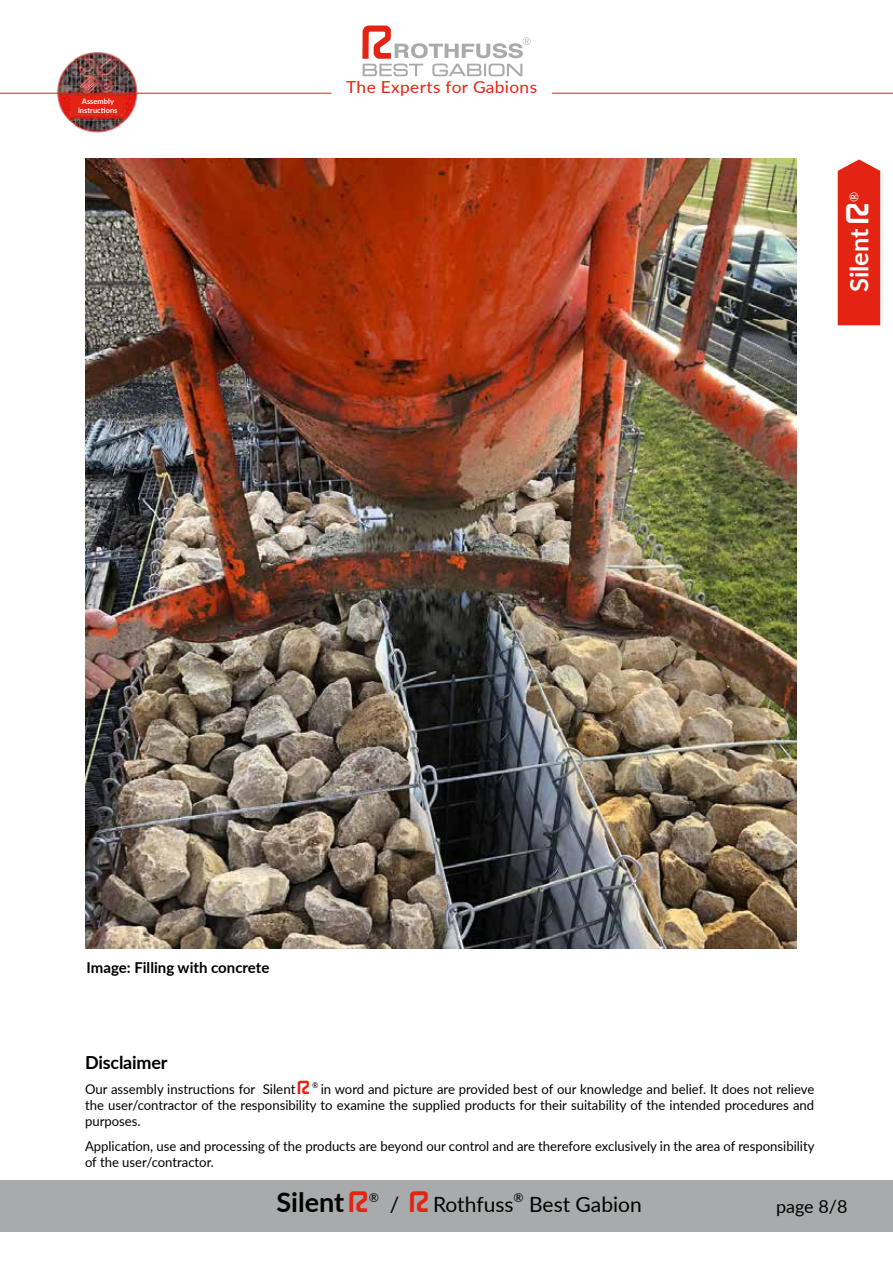
<style>
.page{position:relative;width:893px;height:1263px;background:#fff}
.page>*{position:absolute;margin:0;border:0;box-sizing:border-box;transform-origin:0 0}
.t1{font:700 27px "Lato";color:#000}
.t2{font:700 25.5px "Lato";color:#fff}
.t3{font:21px "Lato";color:#000}
.t4{font:700 18px "Lato";letter-spacing:-.01em;color:#000}
.t5{font:18px "Lato";color:#000}
.t6{font:16.5px "Lato";letter-spacing:.02em;color:#e42313;scale:1.05 1}
.t7{font:700 15px "Lato";color:#000}
.t8{font:13.5px/16.2px "Lato";color:#000;text-align:justify}
.t9{font:12.3px "Lato";color:#000}
.t10{font:700 7.5px/9px "Lato";color:#fff;text-align:center}
.s1{font-family:"My Font";font-weight:400;font-style:italic;font-size:22.5px}
.s2{font-family:"My Font";font-style:italic;color:#e42313}
.s3{font-family:"My Font";font-weight:400;font-style:italic;font-size:21px;color:#e42313}
</style>
<div class="page">
<div style="left:0;top:1180px;width:893px;height:51px;background:#a9aaab"></div>
<div style="left:838px;top:159px;width:42px;height:166px;background:#e42313"></div>
<img style="left:54px;top:52px;width:86px;height:81px">
<div style="left:71px;top:97px;width:54px;height:17px;background:#e42313"></div>
<div style="left:70px;top:96px;width:55px;height:19px;border:2px solid #e42313"></div>
<hr style="left:552px;top:93px;width:341px;height:1px;background:#e42313">
<hr style="left:0;top:93px;width:332px;height:1px;background:#e42313">
<svg style="left:362px;top:26px;width:169px;height:50px"></svg>
<img style="left:85px;top:158px;width:712px;height:790px">
<p class="t10" style="left:78px;top:96px;width:41px">Assembly instructions</p>
<p class="t6" style="left:346px;top:75px;width:183px">The Experts for Gabions</p>
<p class="t7" style="left:87px;top:956px;width:184px">Image: Filling with concrete</p>
<h2 class="t2" style="left:840px;top:292px;width:102px;rotate:-90deg">Silent <span class="s1">R</span><sup>®</sup></h2>
<h3 class="t4" style="left:85px;top:1049px;width:84px">Disclaimer</h3>
<p class="t8" style="left:85px;top:1080px;width:731px">Our assembly instructions for Silent <span class="s2">R</span> <sup>®</sup> in word and picture are provided best of our knowledge and belief. It does not relieve the user/contractor of the responsibility to examine the supplied products for their suitability of the intended procedures and purposes.</p>
<p class="t8" style="left:85px;top:1137px;width:731px">Application, use and processing of the products are beyond our control and are therefore exclusively in the area of responsibility of the user/contractor.</p>
<h3 class="t5" style="left:776px;top:1193px;width:73px">page 8/8</h3>
<h1 class="t1" style="left:276px;top:1182px;width:87px">Silent <span class="s3">R</span></h1>
<p class="t9" style="left:369px;top:1189px;width:12px">®</p>
<h3 class="t3" style="left:390px;top:1189px;width:125px">/ <span class="s2">R</span> Rothfuss</h3>
<p class="t9" style="left:514px;top:1189px;width:12px">®</p>
<h3 class="t3" style="left:529px;top:1189px;width:114px">Best Gabion</h3>
</div>
